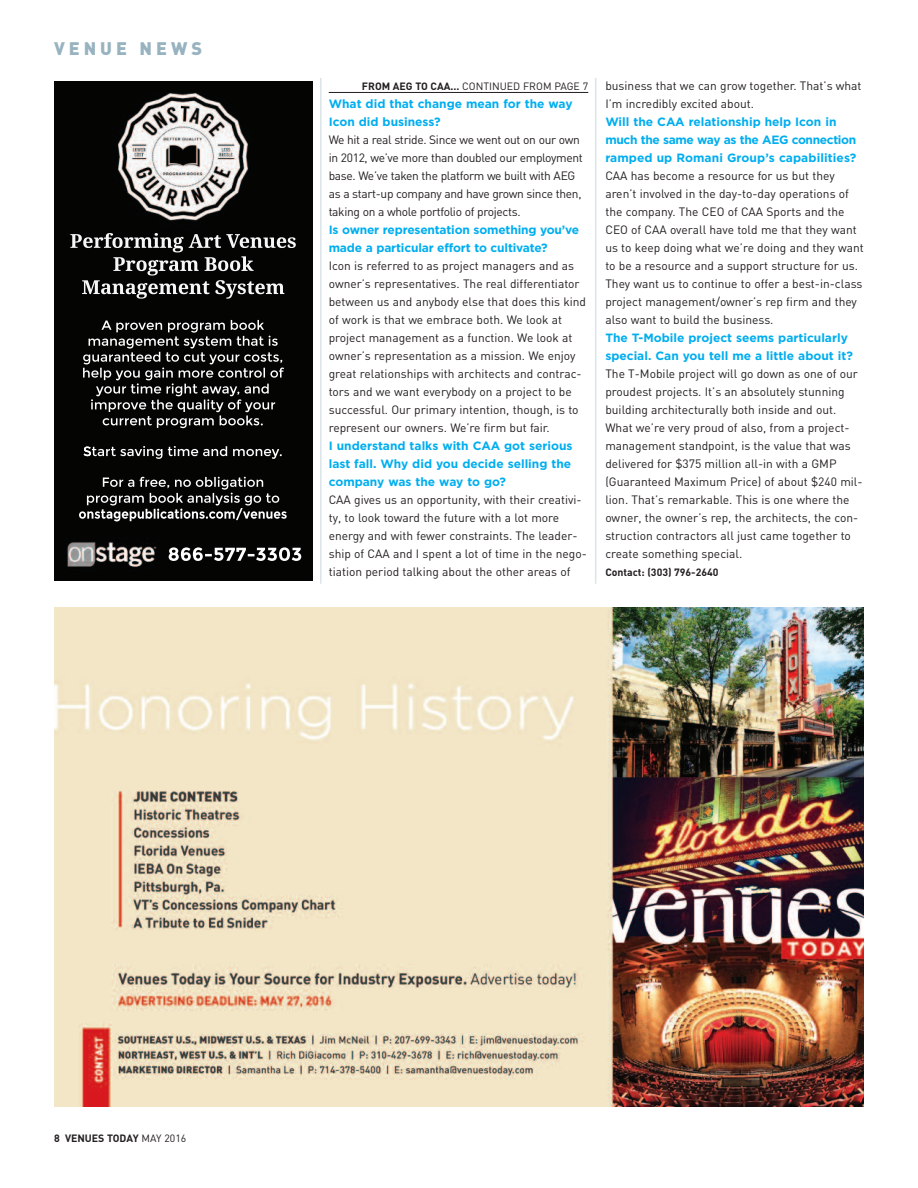
<style>
.page{position:relative;width:918px;height:1188px;background:#fff}
.page>*{position:absolute;margin:0;border:0;box-sizing:border-box;transform-origin:0 0}
.t1{font:900 18px "DIN";letter-spacing:.22em;color:#98b3c0}
.t2{font:12px/18px "DIN";color:#231f20}
.t3{font:700 10.5px "DIN";color:#231f20}
.t4{font:10.5px "DIN";color:#231f20}
.s1{font-weight:700}
.s2{font-family:"Gotham";font-weight:700;color:#00aeef}
.s3{font-weight:400}
</style>
<div class="page">
<img style="left:54px;top:81px;width:259px;height:499px">
<img style="left:168px;top:547px;width:134px;height:14px">
<img style="left:83px;top:319px;width:202px;height:127px">
<img style="left:78px;top:446px;width:209px;height:76px">
<img style="left:70px;top:232px;width:226px;height:67px">
<img style="left:54px;top:608px;width:810px;height:499px">
<hr style="left:320px;top:78px;width:2px;height:506px;background:#dae4e9">
<hr style="left:595px;top:78px;width:1px;height:506px;background:#dae4e9">
<hr style="left:329px;top:92px;width:259px;height:1px;background:#231f20">
<p class="t1" style="left:54px;top:38px;width:150px">VENUE NEWS</p>
<p class="t4" style="left:362px;top:80px;width:228px"><span class="s1">FROM AEG TO CAA...</span> CONTINUED FROM PAGE 7</p>
<p class="t2" style="left:329px;top:95px;width:260px"><span class="s2">What did that change mean for the way Icon did business?<br></span>We hit a real stride. Since we went out on our own in 2012, we’ve more than doubled our employment base. We’ve taken the platform we built with AEG as a start-up company and have grown since then, taking on a whole portfolio of projects.<br><span class="s2">Is owner representation something you’ve made a particular effort to cultivate?<br></span>Icon is referred to as project managers and as owner’s representatives. The real differentiator between us and anybody else that does this kind of work is that we embrace both. We look at project management as a function. We look at owner’s representation as a mission. We enjoy great relationships with architects and contrac&shy;tors and we want everybody on a project to be successful. Our primary intention, though, is to represent our owners. We’re firm but fair.<br><span class="s2">I understand talks with CAA got serious last fall. Why did you decide selling the company was the way to go?<br></span>CAA gives us an opportunity, with their creativi&shy;ty, to look toward the future with a lot more energy and with fewer constraints. The leader&shy;ship of CAA and I spent a lot of time in the nego&shy;tiation period talking about the other areas of</p>
<p class="t2" style="left:605px;top:77px;width:260px">business that we can grow together. That’s what I’m incredibly excited about.<br><span class="s2">Will the CAA relationship help Icon in much the same way as the AEG connection ramped up Romani Group’s capabilities?<br></span>CAA has become a resource for us but they aren’t involved in the day-to-day operations of the company. The CEO of CAA Sports and the CEO of CAA overall have told me that they want us to keep doing what we’re doing and they want to be a resource and a support structure for us.<br>They want us to continue to offer a best-in-class project management/owner’s rep firm and they also want to build the business.<br><span class="s2">The T-Mobile project seems particularly special. Can you tell me a little about it?<br></span>The T-Mobile project will go down as one of our proudest projects. It’s an absolutely stunning building architecturally both inside and out.<br>What we’re very proud of also, from a project&shy;management standpoint, is the value that was delivered for $375 million all-in with a GMP (Guaranteed Maximum Price) of about $240 mil&shy;lion. That’s remarkable. This is one where the owner, the owner’s rep, the architects, the con&shy;struction contractors all just came together to create something special.</p>
<p class="t3" style="left:605px;top:566px;width:115px">Contact: (303) 796-2640</p>
<p class="t3" style="left:54px;top:1133px;width:134px">8 VENUES TODAY <span class="s3">MAY 2016</span></p>
</div>
